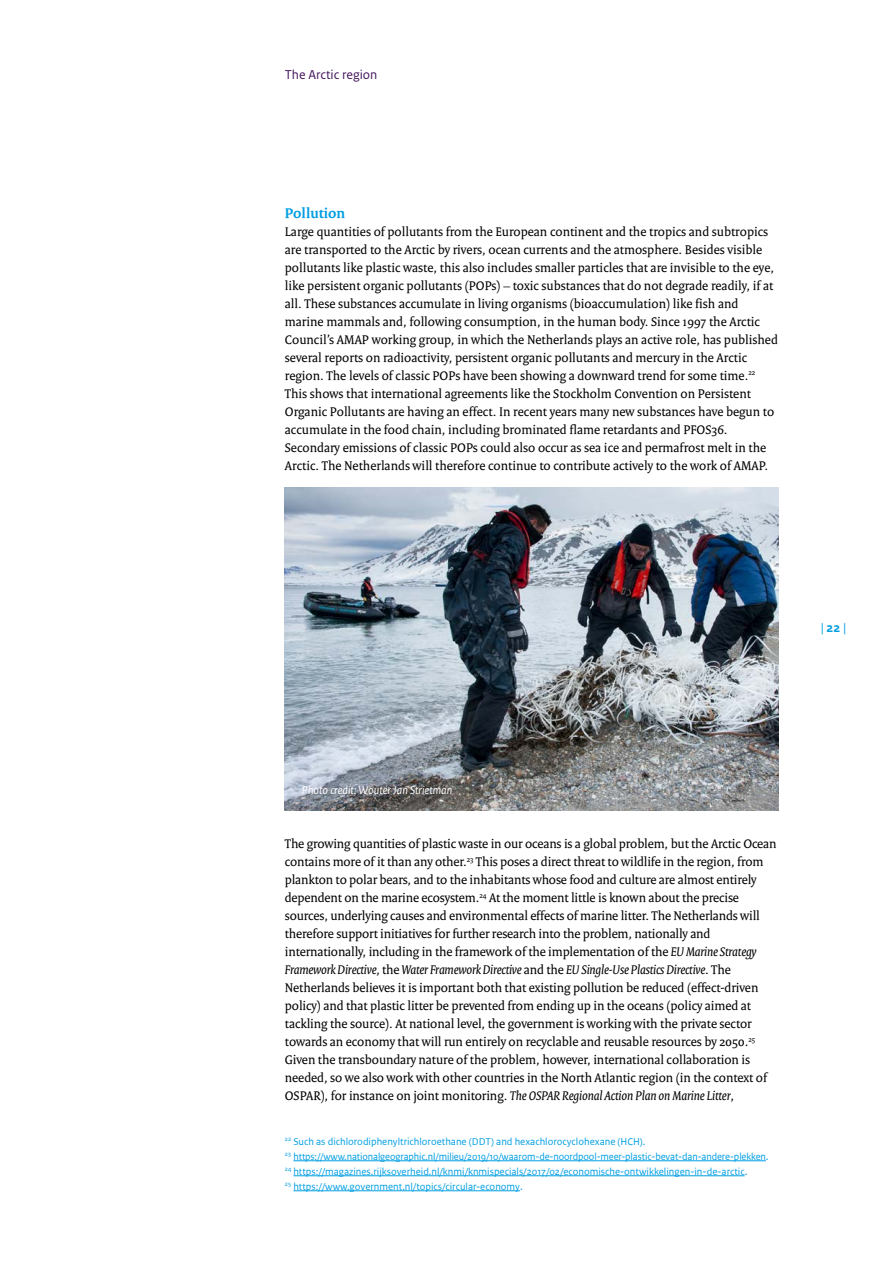
<style>
.page{position:relative;width:893px;height:1263px;background:#fff}
.page>*{position:absolute;margin:0;border:0;box-sizing:border-box;transform-origin:0 0}
._05_RO_Alineakop{font:700 15px "Rijksoverheid Serif";color:#009ee3}
._10_RO_Broodtekst_Se{font:13.5px/18px "Rijksoverheid Serif";color:#000}
.t1{font:13.5px "Rijksoverheid Sans Text";color:#44165d}
.t2{font:13.5px "Rijksoverheid Sans Text";color:#009ee3}
.t3{font:italic 12px "Rijksoverheid Sans Text";color:#fff}
._14_RO_Voetnoot{font:10.5px "Rijksoverheid Sans Text TT";color:#009ee3}
.s1{font-weight:700}
.s2{font-style:italic}
.s3{font-size:11.25px}
</style>
<div class="page">
<hr style="left:293px;top:1160px;width:473px;height:1px;background:#009ee3">
<hr style="left:293px;top:1175px;width:452px;height:1px;background:#009ee3">
<hr style="left:293px;top:1190px;width:227px;height:1px;background:#009ee3">
<img style="left:285px;top:488px;width:493px;height:323px">
<p class="t1" style="left:285px;top:67px;width:94px">The Arctic region</p>
<p class="_05_RO_Alineakop" style="left:285px;top:204px;width:62px">Pollution</p>
<p class="_10_RO_Broodtekst_Se" style="left:285px;top:222px;width:494px">Large quantities of pollutants from the European continent and the tropics and subtropics are transported to the Arctic by rivers, ocean currents and the atmosphere. Besides visible pollutants like plastic waste, this also includes smaller particles that are invisible to the eye, like persistent organic pollutants (POPs) – toxic substances that do not degrade readily, if at all. These substances accumulate in living organisms (bioaccumulation) like fish and marine mammals and, following consumption, in the human body. Since 1997 the Arctic Council’s AMAP working group, in which the Netherlands plays an active role, has published several reports on radioactivity, persistent organic pollutants and mercury in the Arctic region. The levels of classic POPs have been showing a downward trend for some time.<sup>22<br></sup>This shows that international agreements like the Stockholm Convention on Persistent Organic Pollutants are having an effect. In recent years many new substances have begun to accumulate in the food chain, including brominated flame retardants and PFOS36.<br>Secondary emissions of classic POPs could also occur as sea ice and permafrost melt in the Arctic. The Netherlands will therefore continue to contribute actively to the work of AMAP.</p>
<p class="t2" style="left:821px;top:620px;width:27px">| <span class="s1">22</span> |</p>
<p class="t3" style="left:302px;top:783px;width:152px">Photo credit: Wouter Jan Strietman</p>
<p class="_10_RO_Broodtekst_Se" style="left:285px;top:834px;width:493px">The growing quantities of plastic waste in our oceans is a global problem, but the Arctic Ocean contains more of it than any other.<sup>23</sup> This poses a direct threat to wildlife in the region, from plankton to polar bears, and to the inhabitants whose food and culture are almost entirely dependent on the marine ecosystem.<sup>24</sup> At the moment little is known about the precise sources, underlying causes and environmental effects of marine litter. The Netherlands will therefore support initiatives for further research into the problem, nationally and internationally, including in the framework of the implementation of the <span class="s2">EU Marine Strategy Framework Directive,</span> the <span class="s2">Water Framework Directive</span> and the <span class="s2">EU Single-Use Plastics Directive</span>. The Netherlands believes it is important both that existing pollution be reduced (effect-driven policy) and that plastic litter be prevented from ending up in the oceans (policy aimed at tackling the source). At national level, the government is working with the private sector towards an economy that will run entirely on recyclable and reusable resources by 2050.<sup>25<br></sup>Given the transboundary nature of the problem, however, international collaboration is needed, so we also work with other countries in the North Atlantic region (in the context of OSPAR), for instance on joint monitoring. <span class="s2">The OSPAR Regional Action Plan on Marine Litter</span>,</p>
<p class="_14_RO_Voetnoot" style="left:285px;top:1135px;width:362px"><sup>22</sup> Such as dichlorodiphenyltrichloroethane (DDT) and hexachlorocyclohexane (HCH).</p>
<p class="_14_RO_Voetnoot" style="left:285px;top:1150px;width:485px"><sup>23</sup> https://www.nationalgeographic.nl/milieu/2019/10/waarom-de-noordpool-meer-plastic-bevat-dan-andere-plekken<span class="s3">.</span></p>
<p class="_14_RO_Voetnoot" style="left:285px;top:1165px;width:464px"><sup>24</sup> https://magazines.rijksoverheid.nl/knmi/knmispecials/2017/02/economische-ontwikkelingen-in-de-arctic<span class="s3">.</span></p>
<p class="_14_RO_Voetnoot" style="left:285px;top:1180px;width:239px"><sup>25</sup> https://www.government.nl/topics/circular-economy<span class="s3">.</span></p>
</div>
